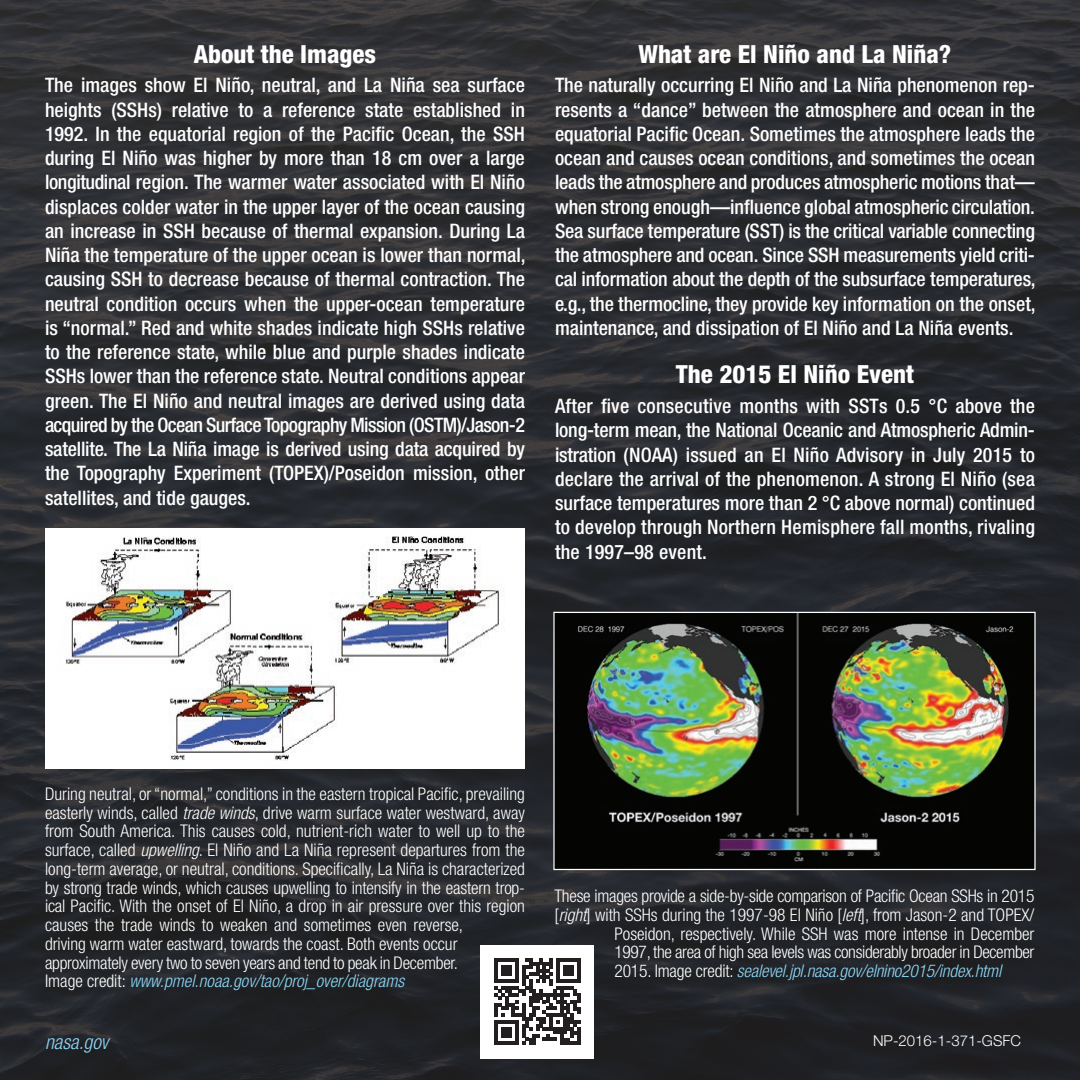
<style>
.page{position:relative;width:1080px;height:1080px;background:#fff}
.page>*{position:absolute;margin:0;border:0;box-sizing:border-box;transform-origin:0 0}
.Section_Titles{font:800 condensed 25px "Helvetica Neue LT Std";color:#fff}
.t1{font:500 condensed 20px/24.2px "Helvetica Neue LT Std";color:#fff;text-align:justify}
.t2{font:italic 300 condensed 20px "Helvetica Neue LT Std";color:#8dd7f7}
.t3{font:300 condensed 17.5px/18.8px "Helvetica Neue LT Std";color:#fff}
.t4{font:italic 300 condensed 17.5px "Helvetica Neue LT Std";letter-spacing:-.01em;color:#8dd7f7}
.t5{font:300 condensed 17.5px "Helvetica Neue LT Std";letter-spacing:-.02em;color:#fff}
.t6{font:300 15px "Helvetica Neue LT Std";color:#fff}
.s1{font-style:italic}
.s2{font-style:italic;color:#8dd7f7}
.s3{font-style:normal;color:#fff}
</style>
<div class="page">
<img style="left:0;top:0;width:1080px;height:1080px">
<div style="left:45px;top:529px;width:480px;height:240px;background:#fff"></div>
<img style="left:66px;top:536px;width:439px;height:225px">
<img style="left:555px;top:614px;width:479px;height:254px">
<div style="left:553px;top:612px;width:483px;height:258px;border:1px solid #fff"></div>
<div style="left:481px;top:945px;width:113px;height:113px;background:#fff"></div>
<svg style="left:494px;top:959px;width:87px;height:86px"></svg>
<p class="Section_Titles" style="left:194px;top:38px;width:184px">About the Images</p>
<p class="t1" style="left:45px;top:73px;width:482px">The images show El Niño, neutral, and La Niña sea surface heights (SSHs) relative to a reference state established in 1992. In the equatorial region of the Pacific Ocean, the SSH during El Niño was higher by more than 18 cm over a large longitudinal region. The warmer water associated with El Niño displaces colder water in the upper layer of the ocean causing an increase in SSH because of thermal expansion. During La Niña the temperature of the upper ocean is lower than normal, causing SSH to decrease because of thermal contraction. The neutral condition occurs when the upper-ocean temperature is “normal.” Red and white shades indicate high SSHs relative to the reference state, while blue and purple shades indicate SSHs lower than the reference state. Neutral conditions appear green. The El Niño and neutral images are derived using data acquired by the Ocean Surface Topography Mission (OSTM)/Jason-2 satellite. The La Niña image is derived using data acquired by the Topography Experiment (TOPEX)/Poseidon mission, other satellites, and tide gauges.</p>
<p class="Section_Titles" style="left:639px;top:38px;width:314px">What are El Niño and La Niña?</p>
<p class="t1" style="left:555px;top:73px;width:482px">The naturally occurring El Niño and La Niña phenomenon rep&shy;resents a “dance” between the atmosphere and ocean in the equatorial Pacific Ocean. Sometimes the atmosphere leads the ocean and causes ocean conditions, and sometimes the ocean leads the atmosphere and produces atmospheric motions that— when strong enough—influence global atmospheric circulation.<br>Sea surface temperature (SST) is the critical variable connecting the atmosphere and ocean. Since SSH measurements yield criti&shy;cal information about the depth of the subsurface temperatures, e.g., the thermocline, they provide key information on the onset, maintenance, and dissipation of El Niño and La Niña events.</p>
<p class="Section_Titles" style="left:676px;top:359px;width:240px">The 2015 El Niño Event</p>
<p class="t1" style="left:555px;top:394px;width:482px">After five consecutive months with SSTs 0.5 °C above the long-term mean, the National Oceanic and Atmospheric Admin&shy;istration (NOAA) issued an El Niño Advisory in July 2015 to declare the arrival of the phenomenon. A strong El Niño (sea surface temperatures more than 2 °C above normal) continued to develop through Northern Hemisphere fall months, rivaling the 1997–98 event.</p>
<p class="t3" style="left:45px;top:784px;width:482px">During neutral, or “normal,” conditions in the eastern tropical Pacific, prevailing easterly winds, called <span class="s1">trade winds</span>, drive warm surface water westward, away from South America. This causes cold, nutrient-rich water to well up to the surface, called <span class="s1">upwelling</span>. El Niño and La Niña represent departures from the long-term average, or neutral, conditions. Specifically, La Niña is characterized by strong trade winds, which causes upwelling to intensify in the eastern trop&shy;ical Pacific. With the onset of El Niño, a drop in air pressure over this region causes the trade winds to weaken and sometimes even reverse,<br>driving warm water eastward, towards the coast. Both events occur approximately every two to seven years and tend to peak in December.<br>Image credit: <span class="s2">www.pmel.noaa.gov/tao/proj_over/diagrams</span></p>
<p class="t3" style="left:554px;top:886px;width:481px">These images provide a side-by-side comparison of Pacific Ocean SSHs in 2015</p>
<p class="t3" style="left:554px;top:905px;width:481px">[<span class="s1">right</span>] with SSHs during the 1997-98 El Niño [<span class="s1">left</span>], from Jason-2 and TOPEX/</p>
<p class="t3" style="left:614px;top:924px;width:421px">Poseidon, respectively. While SSH was more intense in December</p>
<p class="t5" style="left:614px;top:942px;width:421px">1997, the area of high sea levels was considerably broader in December</p>
<p class="t4" style="left:614px;top:961px;width:388px"><span class="s3">2015. Image credit:</span> sealevel.jpl.nasa.gov/elnino2015/index.html</p>
<p class="t2" style="left:45px;top:1031px;width:65px">nasa.gov</p>
<p class="t6" style="left:873px;top:1031px;width:150px">NP-2016-1-371-GSFC</p>
</div>
